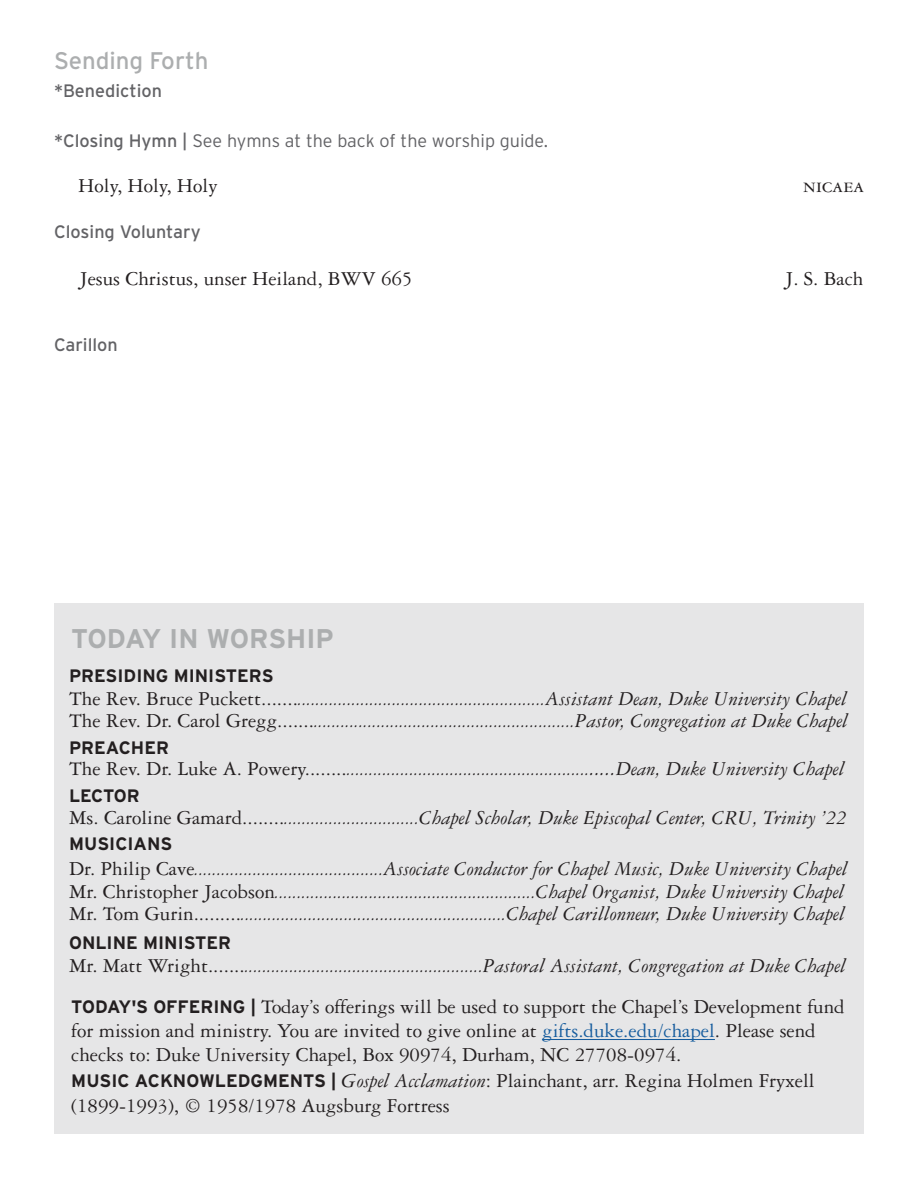
<style>
.page{position:relative;width:918px;height:1188px;background:#fff}
.page>*{position:absolute;margin:0;border:0;box-sizing:border-box;transform-origin:0 0}
.Header_1{font:700 27px "Interstate";color:#acaeaf}
.Body_Style{font:24px "Interstate";color:#acaeaf}
.Announcement{font:21px/24px "Garamond 3 LT Std";color:#231f20}
.Tabbed_Leader{font:italic 21px "Garamond 3 LT Std";color:#231f20}
.Header_2{font:21px "Garamond 3 LT Std";color:#231f20}
.Body_Style-2{font:21px "Garamond 3 LT Std";color:#231f20}
.Tabbed_Leader-2{font:italic 18px "Garamond 3 LT Std";color:#231f20}
.Tabbed_Leader-3{font:700 18px "Interstate";color:#231f20}
.Body_Style-3{font:300 18px "Interstate";color:#636366}
.Body_Style-4{font:18px "Interstate";color:#636366}
.Header_2-2{font:18px "Interstate";color:#636366}
.s1{font-weight:400}
.s2{font-style:normal;font-size:21px}
.s3{font-size:21px}
.s4{font-style:normal}
.s5{font-size:18px}
.s6{font-family:"Interstate";font-weight:700;font-size:18px}
.s7{color:#175d9e}
.s8{font-style:italic}
</style>
<div class="page">
<div style="left:54px;top:603px;width:810px;height:531px;background:#e6e6e7"></div>
<hr style="left:542px;top:1039px;width:173px;height:1px;background:#175d9e">
<p class="Body_Style" style="left:54px;top:47px;width:156px">Sending Forth</p>
<p class="Body_Style-4" style="left:54px;top:81px;width:110px">*Benediction</p>
<p class="Body_Style-3" style="left:54px;top:130px;width:496px"><span class="s1">*Closing Hymn |</span> See hymns at the back of the worship guide.</p>
<p class="Body_Style-2" style="left:78px;top:174px;width:141px">Holy, Holy, Holy</p>
<p class="Body_Style-2" style="left:803px;top:174px;width:62px">nicaea</p>
<p class="Body_Style-4" style="left:54px;top:222px;width:148px">Closing Voluntary</p>
<p class="Header_2" style="left:80px;top:267px;width:335px">Jesus Christus, unser Heiland, BWV 665</p>
<p class="Header_2" style="left:785px;top:267px;width:80px">J. S. Bach</p>
<p class="Header_2-2" style="left:54px;top:334px;width:65px">Carillon</p>
<p class="Header_1" style="left:71px;top:624px;width:264px">TODAY IN WORSHIP</p>
<p class="Tabbed_Leader-3" style="left:69px;top:666px;width:206px">PRESIDING MINISTERS</p>
<p class="Tabbed_Leader-2" style="left:69px;top:690px;width:779px"><span class="s2">The Rev. Bruce Puckett.......</span>.......................................................<span class="s3">Assistant Dean, Duke University Chapel</span></p>
<p class="Tabbed_Leader-2" style="left:69px;top:712px;width:780px"><span class="s2">The Rev. Dr. Carol Gregg.......</span>..........................................................<span class="s3">Pastor, Congregation at Duke Chapel</span></p>
<p class="Tabbed_Leader-3" style="left:69px;top:738px;width:101px">PREACHER</p>
<p class="Tabbed_Leader-2" style="left:69px;top:761px;width:777px"><span class="s2">The Rev. Dr. Luke A. Powery........</span>......................................................<span class="s3">.....Dean, Duke University Chapel</span></p>
<p class="Tabbed_Leader-3" style="left:69px;top:786px;width:72px">LECTOR</p>
<p class="Tabbed_Leader" style="left:69px;top:807px;width:779px"><span class="s4">Ms. Caroline Gamard........</span><span class="s5">..............................</span>Chapel Scholar, Duke Episcopal Center, CRU, Trinity ’22</p>
<p class="Tabbed_Leader-3" style="left:69px;top:833px;width:105px">MUSICIANS</p>
<p class="Tabbed_Leader" style="left:69px;top:858px;width:780px"><span class="s4">Dr. Philip Cave</span><span class="s5">..........................................</span>Associate Conductor for Chapel Music, Duke University Chapel</p>
<p class="Tabbed_Leader-2" style="left:69px;top:883px;width:777px"><span class="s2">Mr. Christopher Jacobson</span>..........................................................<span class="s3">Chapel Organist, Duke University Chapel</span></p>
<p class="Tabbed_Leader-2" style="left:69px;top:905px;width:777px"><span class="s2">Mr. Tom Gurin.........</span>...........................................................<span class="s3">Chapel Carillonneur, Duke University Chapel</span></p>
<p class="Tabbed_Leader-3" style="left:69px;top:932px;width:164px">ONLINE MINISTER</p>
<p class="Tabbed_Leader-2" style="left:69px;top:957px;width:779px"><span class="s2">Mr. Matt Wright.......</span>.....................................................<span class="s3">Pastoral Assistant, Congregation at Duke Chapel</span></p>
<p class="Announcement" style="left:71px;top:995px;width:775px"><span class="s6">TODAY'S OFFERING |</span> Today’s offerings will be used to support the Chapel’s Development fund for mission and ministry. You are invited to give online at <span class="s7">gifts.duke.edu/chapel</span>. Please send checks to: Duke University Chapel, Box 90974, Durham, NC 27708-0974.</p>
<p class="Announcement" style="left:71px;top:1068px;width:745px;line-height:25.2px"><span class="s6">MUSIC ACKNOWLEDGMENTS |</span> <span class="s8">Gospel Acclamation</span>: Plainchant, arr. Regina Holmen Fryxell (1899-1993), © 1958/1978 Augsburg Fortress</p>
</div>
